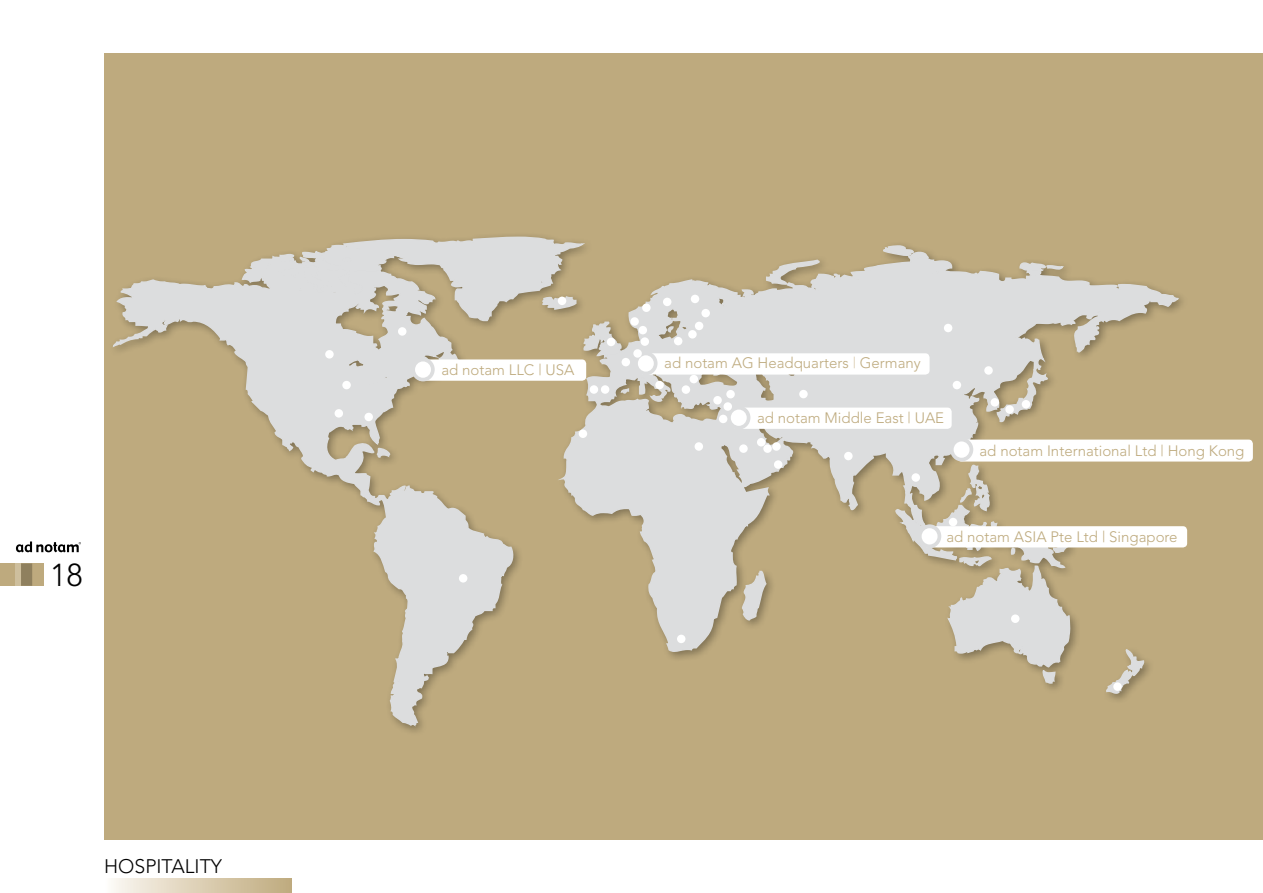
<style>
.page{position:relative;width:1263px;height:893px;background:#fff}
.page>*{position:absolute;margin:0;border:0;box-sizing:border-box;transform-origin:0 0}
.t1{font:300 31.5px "Avenir";color:#000}
.t2{font:300 19.5px "Avenir";color:#000}
.t3{font:300 15px "Avenir";color:#beaa7e}
.s1{color:#d7c8aa}
</style>
<div class="page">
<svg style="left:16px;top:541px;width:65px;height:11px"></svg>
<div style="left:0;top:563px;width:43px;height:23px;background:#beaa7e"></div>
<div style="left:21px;top:563px;width:11px;height:23px;background:#8f805e"></div>
<div style="left:15px;top:563px;width:6px;height:23px;background:#cebf9d"></div>
<svg style="left:113px;top:878px;width:179px;height:15px;background:#dccfb5"></svg>
<div style="left:104px;top:53px;width:1159px;height:787px;background:#beaa7e"></div>
<svg style="left:558px;top:255px;width:621px;height:398px"></svg>
<svg style="left:1106px;top:648px;width:38px;height:52px"></svg>
<svg style="left:996px;top:368px;width:53px;height:55px"></svg>
<svg style="left:1019px;top:261px;width:46px;height:14px"></svg>
<svg style="left:894px;top:463px;width:176px;height:221px"></svg>
<svg style="left:882px;top:244px;width:48px;height:19px"></svg>
<svg style="left:765px;top:258px;width:55px;height:28px"></svg>
<svg style="left:741px;top:569px;width:26px;height:52px"></svg>
<svg style="left:679px;top:401px;width:42px;height:9px"></svg>
<svg style="left:666px;top:325px;width:8px;height:9px"></svg>
<svg style="left:637px;top:376px;width:14px;height:19px"></svg>
<svg style="left:620px;top:387px;width:10px;height:8px"></svg>
<svg style="left:372px;top:506px;width:142px;height:223px"></svg>
<svg style="left:113px;top:267px;width:337px;height:239px"></svg>
<svg style="left:375px;top:447px;width:16px;height:13px"></svg>
<svg style="left:250px;top:235px;width:372px;height:125px"></svg>
<div style="left:640px;top:353px;width:289px;height:22px;background:#fff;border-radius:4px"></div>
<div style="left:634px;top:351px;width:23px;height:24px;background:#dcddde;border-radius:50%"></div>
<div style="left:638px;top:355px;width:16px;height:17px;background:#fff;border-radius:50%"></div>
<div style="left:733px;top:408px;width:219px;height:21px;background:#fff;border-radius:4px"></div>
<div style="left:727px;top:406px;width:23px;height:23px;background:#dcddde;border-radius:50%"></div>
<div style="left:731px;top:410px;width:16px;height:16px;background:#fff;border-radius:50%"></div>
<div style="left:923px;top:526px;width:264px;height:21px;background:#fff;border-radius:4px"></div>
<div style="left:918px;top:524px;width:23px;height:24px;background:#dcddde;border-radius:50%"></div>
<div style="left:921px;top:528px;width:16px;height:16px;background:#fff;border-radius:50%"></div>
<div style="left:417px;top:359px;width:169px;height:22px;background:#fff;border-radius:4px"></div>
<div style="left:411px;top:358px;width:24px;height:23px;background:#dcddde;border-radius:50%"></div>
<div style="left:415px;top:361px;width:16px;height:17px;background:#fff;border-radius:50%"></div>
<div style="left:957px;top:440px;width:296px;height:22px;background:#fff;border-radius:4px"></div>
<div style="left:950px;top:438px;width:23px;height:23px;background:#dcddde;border-radius:50%"></div>
<div style="left:953px;top:441px;width:16px;height:17px;background:#fff;border-radius:50%"></div>
<div style="left:944px;top:324px;width:8px;height:8px;background:#fff;border-radius:50%"></div>
<div style="left:990px;top:398px;width:9px;height:9px;background:#fff;border-radius:50%"></div>
<div style="left:984px;top:366px;width:9px;height:9px;background:#fff;border-radius:50%"></div>
<div style="left:1022px;top:400px;width:8px;height:8px;background:#fff;border-radius:50%"></div>
<div style="left:1005px;top:405px;width:9px;height:9px;background:#fff;border-radius:50%"></div>
<div style="left:953px;top:381px;width:8px;height:8px;background:#fff;border-radius:50%"></div>
<div style="left:949px;top:518px;width:8px;height:8px;background:#fff;border-radius:50%"></div>
<div style="left:677px;top:635px;width:8px;height:8px;background:#fff;border-radius:50%"></div>
<div style="left:1011px;top:614px;width:8px;height:9px;background:#fff;border-radius:50%"></div>
<div style="left:1113px;top:682px;width:9px;height:9px;background:#fff;border-radius:50%"></div>
<div style="left:911px;top:473px;width:9px;height:9px;background:#fff;border-radius:50%"></div>
<div style="left:844px;top:452px;width:9px;height:8px;background:#fff;border-radius:50%"></div>
<div style="left:757px;top:438px;width:8px;height:8px;background:#fff;border-radius:50%"></div>
<div style="left:739px;top:444px;width:9px;height:9px;background:#fff;border-radius:50%"></div>
<div style="left:719px;top:415px;width:8px;height:8px;background:#fff;border-radius:50%"></div>
<div style="left:723px;top:402px;width:9px;height:9px;background:#fff;border-radius:50%"></div>
<div style="left:763px;top:444px;width:9px;height:9px;background:#fff;border-radius:50%"></div>
<div style="left:774px;top:460px;width:8px;height:9px;background:#fff;border-radius:50%"></div>
<div style="left:772px;top:442px;width:9px;height:9px;background:#fff;border-radius:50%"></div>
<div style="left:694px;top:442px;width:9px;height:9px;background:#fff;border-radius:50%"></div>
<div style="left:713px;top:396px;width:9px;height:8px;background:#fff;border-radius:50%"></div>
<div style="left:726px;top:390px;width:9px;height:8px;background:#fff;border-radius:50%"></div>
<div style="left:799px;top:390px;width:9px;height:8px;background:#fff;border-radius:50%"></div>
<div style="left:691px;top:295px;width:8px;height:8px;background:#fff;border-radius:50%"></div>
<div style="left:701px;top:309px;width:9px;height:8px;background:#fff;border-radius:50%"></div>
<div style="left:695px;top:322px;width:8px;height:8px;background:#fff;border-radius:50%"></div>
<div style="left:688px;top:330px;width:9px;height:9px;background:#fff;border-radius:50%"></div>
<div style="left:655px;top:381px;width:9px;height:8px;background:#fff;border-radius:50%"></div>
<div style="left:682px;top:385px;width:8px;height:9px;background:#fff;border-radius:50%"></div>
<div style="left:689px;top:375px;width:9px;height:8px;background:#fff;border-radius:50%"></div>
<div style="left:601px;top:385px;width:8px;height:9px;background:#fff;border-radius:50%"></div>
<div style="left:607px;top:338px;width:8px;height:8px;background:#fff;border-radius:50%"></div>
<div style="left:558px;top:297px;width:8px;height:8px;background:#fff;border-radius:50%"></div>
<div style="left:398px;top:327px;width:8px;height:9px;background:#fff;border-radius:50%"></div>
<div style="left:325px;top:350px;width:9px;height:9px;background:#fff;border-radius:50%"></div>
<div style="left:342px;top:381px;width:9px;height:8px;background:#fff;border-radius:50%"></div>
<div style="left:335px;top:409px;width:8px;height:9px;background:#fff;border-radius:50%"></div>
<div style="left:364px;top:413px;width:9px;height:8px;background:#fff;border-radius:50%"></div>
<div style="left:459px;top:574px;width:8px;height:9px;background:#fff;border-radius:50%"></div>
<div style="left:621px;top:358px;width:9px;height:8px;background:#fff;border-radius:50%"></div>
<div style="left:633px;top:349px;width:9px;height:9px;background:#fff;border-radius:50%"></div>
<div style="left:640px;top:337px;width:9px;height:9px;background:#fff;border-radius:50%"></div>
<div style="left:639px;top:326px;width:8px;height:8px;background:#fff;border-radius:50%"></div>
<div style="left:590px;top:385px;width:8px;height:9px;background:#fff;border-radius:50%"></div>
<div style="left:579px;top:429px;width:8px;height:9px;background:#fff;border-radius:50%"></div>
<div style="left:674px;top:337px;width:8px;height:8px;background:#fff;border-radius:50%"></div>
<div style="left:630px;top:317px;width:9px;height:9px;background:#fff;border-radius:50%"></div>
<div style="left:642px;top:303px;width:9px;height:9px;background:#fff;border-radius:50%"></div>
<div style="left:663px;top:298px;width:8px;height:8px;background:#fff;border-radius:50%"></div>
<h1 class="t1" style="left:50px;top:557px;width:34px">18</h1>
<h2 class="t2" style="left:104px;top:854px;width:119px">HOSPITALITY</h2>
<p class="t3" style="left:441px;top:361px;width:135px">ad notam LLC | USA</p>
<p class="t3" style="left:664px;top:354px;width:258px">ad notam AG Headquarters <span class="s1">|</span> Germany</p>
<p class="t3" style="left:757px;top:409px;width:189px">ad notam Middle East | UAE</p>
<p class="t3" style="left:979px;top:442px;width:266px">ad notam International Ltd | Hong Kong</p>
<p class="t3" style="left:946px;top:528px;width:233px">ad notam ASIA Pte Ltd | Singapore</p>
</div>
